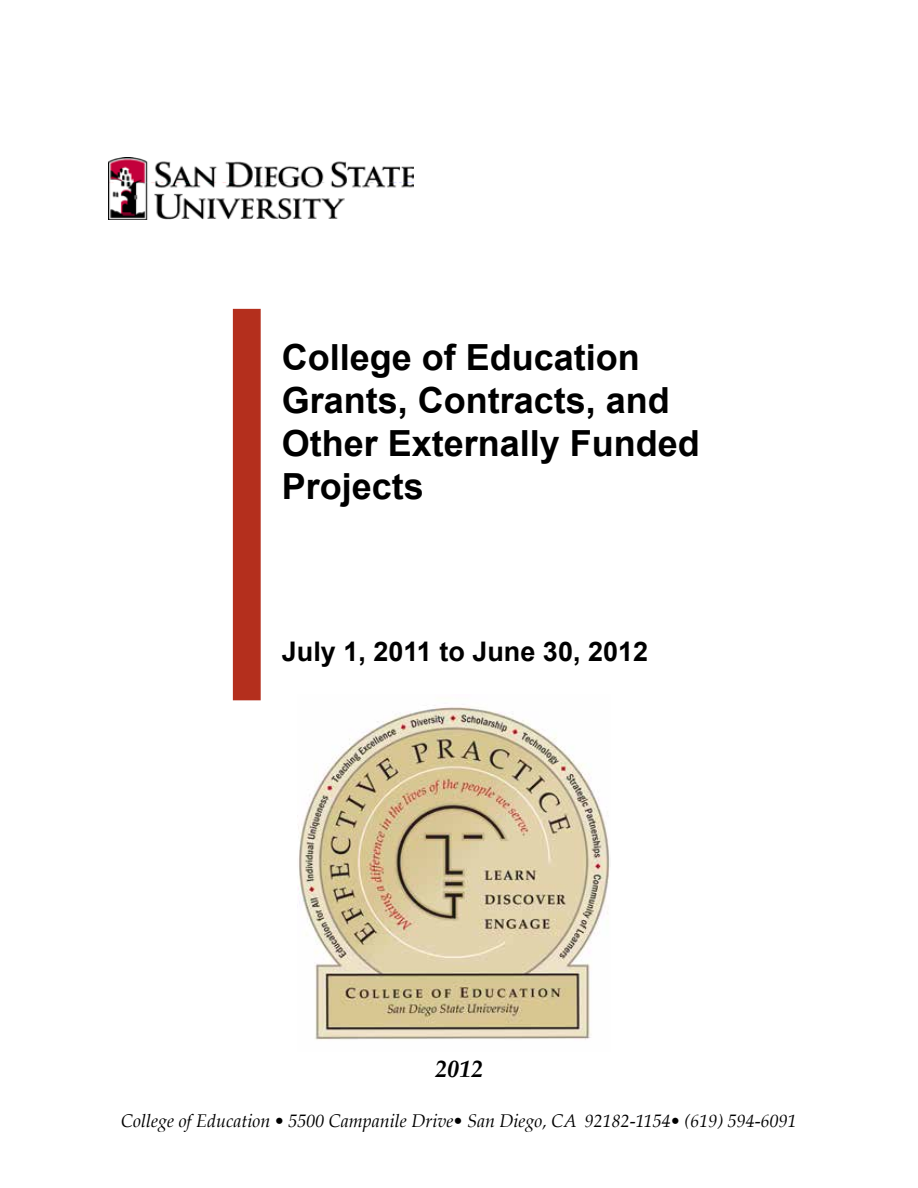
<style>
.page{position:relative;width:918px;height:1188px;background:#fff}
.page>*{position:absolute;margin:0;border:0;box-sizing:border-box;transform-origin:0 0}
.t1{font:700 36px/43.2px "Arial";color:#000}
.t2{font:700 27px "Arial";color:#000}
.t3{font:italic 700 24px "Palatino";color:#000}
.t4{font:italic 18px "Palatino";color:#000}
</style>
<div class="page">
<img style="left:298px;top:705px;width:312px;height:335px">
<img style="left:108px;top:158px;width:305px;height:61px">
<div style="left:233px;top:309px;width:28px;height:391px;background:#b42f1d;border:2px solid #b42f1d"></div>
<h1 class="t1" style="left:282px;top:336px;width:420px">College of Education<br>Grants, Contracts, and<br>Other Externally Funded<br>Projects</h1>
<h2 class="t2" style="left:282px;top:637px;width:368px">July 1, 2011 to June 30, 2012</h2>
<h3 class="t3" style="left:435px;top:1057px;width:49px">2012</h3>
<p class="t4" style="left:121px;top:1112px;width:677px">College of Education • 5500 Campanile Drive• San Diego, CA 92182-1154• (619) 594-6091</p>
</div>
